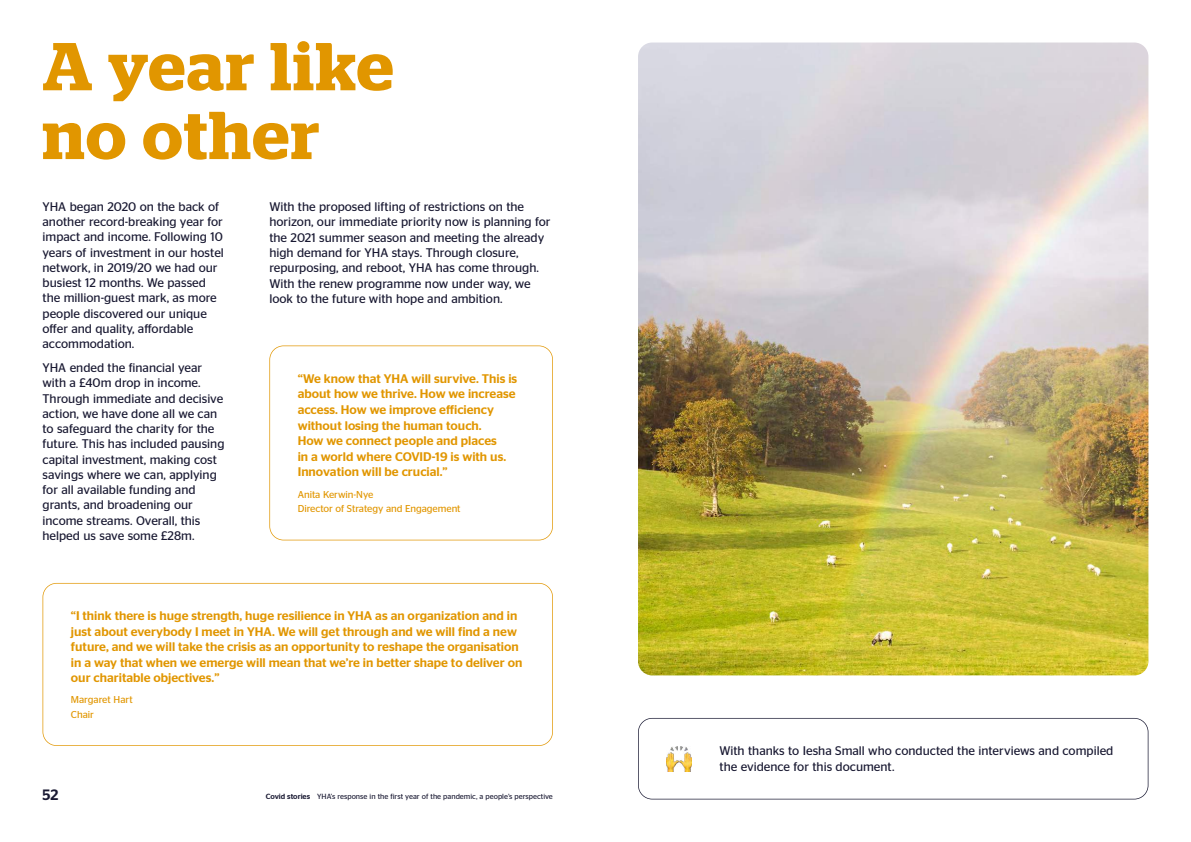
<style>
.page{position:relative;width:1191px;height:842px;background:#fff}
.page>*{position:absolute;margin:0;border:0;box-sizing:border-box;transform-origin:0 0}
.t1{font:600 67.5px/68.8px "Stag";letter-spacing:.025em;color:#e19600}
.t2{font:500 15px "Stag Sans";color:#191932}
.t3{font:12.5px/15.2px "Stag Sans";color:#191932}
.t4{font:500 12.5px/15.6px "Stag Sans";color:#e19600}
.t5{font:10px/14.2px "Stag Sans";letter-spacing:-.005em;color:#e19600}
.t6{font:7.5px "Stag Sans";color:#191932}
.s1{font-weight:500}
</style>
<div class="page">
<img style="left:638px;top:43px;width:510px;height:632px">
<svg style="left:269px;top:345px;width:284px;height:195px"></svg>
<svg style="left:43px;top:583px;width:510px;height:163px"></svg>
<svg style="left:638px;top:718px;width:510px;height:81px"></svg>
<h1 class="t1" style="left:43px;top:32px;width:352px">A year like no other</h1>
<p class="t3" style="left:43px;top:199px;width:183px">YHA began 2020 on the back of another record-breaking year for impact and income. Following 10 years of investment in our hostel network, in 2019/20 we had our busiest 12 months. We passed the million-guest mark, as more people discovered our unique offer and quality, affordable accommodation.</p>
<p class="t3" style="left:43px;top:360px;width:183px">YHA ended the financial year with a £40m drop in income.<br>Through immediate and decisive action, we have done all we can to safeguard the charity for the future. This has included pausing capital investment, making cost savings where we can, applying for all available funding and grants, and broadening our income streams. Overall, this helped us save some £28m.</p>
<p class="t4" style="left:298px;top:370px;width:221px">“We know that YHA will survive. This is about how we thrive. How we increase access. How we improve efficiency without losing the human touch.<br>How we connect people and places<br>in a world where COVID-19 is with us.<br>Innovation will be crucial.”</p>
<p class="t3" style="left:269px;top:199px;width:283px">With the proposed lifting of restrictions on the horizon, our immediate priority now is planning for the 2021 summer season and meeting the already high demand for YHA stays. Through closure, repurposing, and reboot, YHA has come through.<br>With the renew programme now under way, we look to the future with hope and ambition.</p>
<p class="t5" style="left:298px;top:487px;width:164px">Anita Kerwin-Nye<br>Director of Strategy and Engagement</p>
<p class="t4" style="left:71px;top:608px;width:453px">“I think there is huge strength, huge resilience in YHA as an organization and in just about everybody I meet in YHA. We will get through and we will find a new future, and we will take the crisis as an opportunity to reshape the organisation in a way that when we emerge will mean that we’re in better shape to deliver on our charitable objectives.”</p>
<p class="t5" style="left:71px;top:693px;width:63px">Margaret Hart<br>Chair</p>
<p class="t2" style="left:43px;top:786px;width:17px">52</p>
<p class="t6" style="left:266px;top:792px;width:288px"><span class="s1">Covid stories</span> YHA’s response in the first year of the pandemic, a people’s perspective</p>
<p class="t3" style="left:719px;top:743px;width:395px;line-height:15.9px">With thanks to Iesha Small who conducted the interviews and compiled the evidence for this document.</p>
</div>
